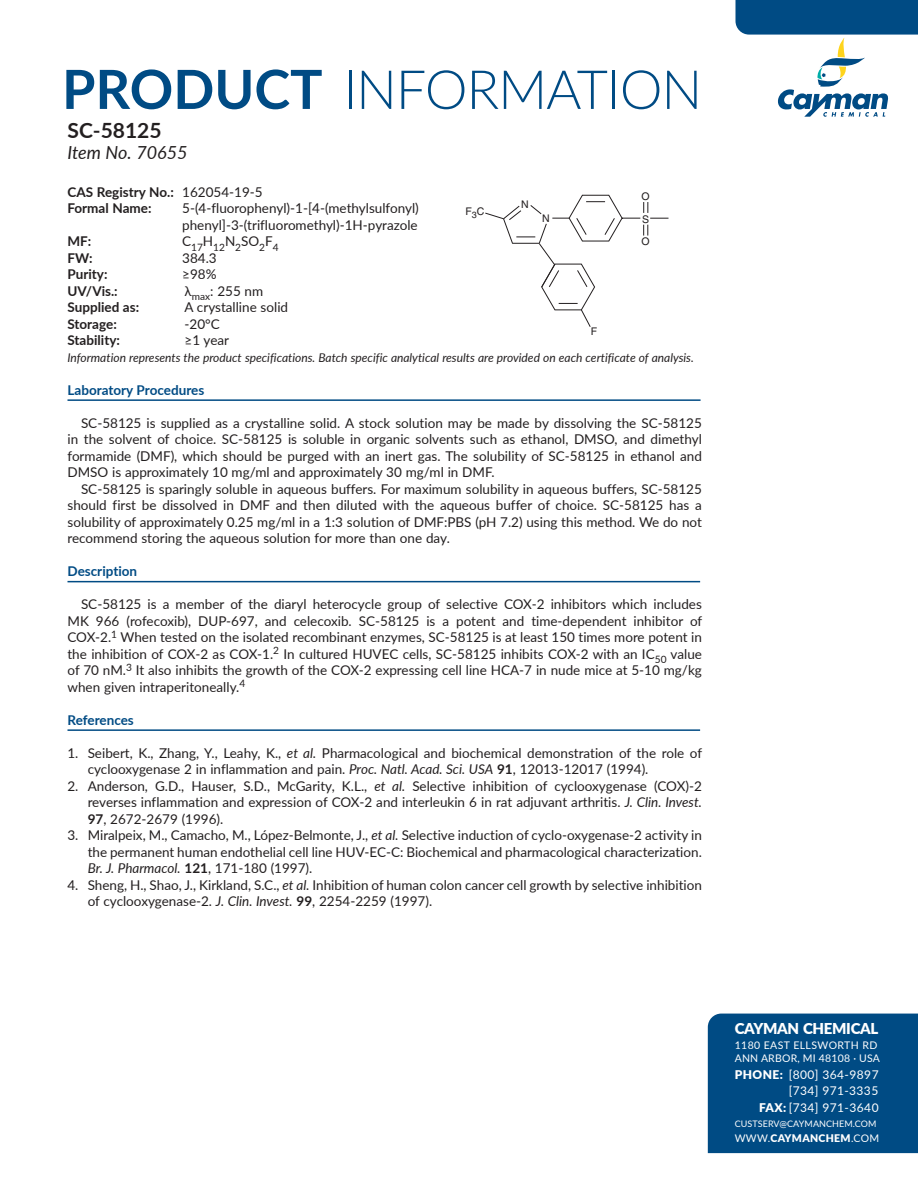
<style>
.page{position:relative;width:918px;height:1188px;background:#fff}
.page>*{position:absolute;margin:0;border:0;box-sizing:border-box;transform-origin:0 0}
.t1{font:300 54px "Lato";letter-spacing:-.02em;color:#004b84}
.ProductName{font:700 21px "Lato";color:#231f20}
.CatalogNo{font:italic 18px "Lato";color:#231f20}
.t2{font:900 15px "Lato";letter-spacing:-.02em;color:#fff}
.References{font:13.5px/16.5px "Lato";color:#231f20;text-align:justify}
.Info{font:13.5px/16.5px "Lato";color:#231f20}
.Info-2{font:700 13.5px "Lato";color:#231f20}
.ProductName-2{font:700 13.5px "Lato";color:#004b84}
.Info-3{font:italic 12px "Lato";color:#231f20}
.t3{font:12px/16.5px "Lato";letter-spacing:.035em;color:#fff;text-align:right}
.t4{font:10.5px/13.5px "Lato";letter-spacing:.025em;color:#fff}
.t5{font:900 10.5px "Lato";letter-spacing:.03em;color:#fff}
.t6{font:10.5px "Helvetica LT Std";color:#231f20}
.Info-4{font:10.2px "Lato";color:#231f20}
.t7{font:9px "Lato";letter-spacing:.01em;color:#fff}
.s1{font-weight:700}
.s2{font-weight:400}
.s3{font-style:italic}
.s4{font-weight:900}
</style>
<div class="page">
<div style="left:708px;top:1014px;width:210px;height:139px;background:#004b84"></div>
<hr style="left:68px;top:399px;width:633px;height:2px;background:#004b84">
<hr style="left:68px;top:581px;width:632px;height:1px;background:#004b84">
<hr style="left:68px;top:729px;width:632px;height:2px;background:#004b84">
<svg style="left:485px;top:194px;width:184px;height:133px"></svg>
<svg style="left:736px;top:0;width:182px;height:117px"></svg>
<h1 class="t1" style="left:62px;top:52px;width:642px"><span class="s1">PRODUCT</span> INFORMATION</h1>
<p class="ProductName" style="left:68px;top:115px;width:96px">SC-58125</p>
<p class="CatalogNo" style="left:68px;top:140px;width:122px">Item No. 70655</p>
<p class="Info-2" style="left:68px;top:182px;width:197px">CAS Registry No.: <span class="s2">162054-19-5</span></p>
<p class="Info-2" style="left:68px;top:199px;width:85px">Formal Name:</p>
<p class="Info" style="left:182px;top:200px;width:238px">5-(4-fluorophenyl)-1-[4-(methylsulfonyl) phenyl]-3-(trifluoromethyl)-1H-pyrazole</p>
<p class="Info-2" style="left:68px;top:232px;width:25px">MF:</p>
<p class="Info-4" style="left:182px;top:240px;width:98px"><sup>C</sup>17<sup>H</sup>12<sup>N</sup>2<sup>SO</sup>2<sup>F</sup>4</p>
<p class="Info-2" style="left:68px;top:248px;width:27px">FW:</p>
<p class="Info" style="left:182px;top:249px;width:36px">384.3</p>
<p class="Info-2" style="left:68px;top:265px;width:42px">Purity:</p>
<p class="Info" style="left:182px;top:266px;width:36px">≥98%</p>
<p class="Info-2" style="left:68px;top:281px;width:52px">UV/Vis.:</p>
<p class="Info" style="left:185px;top:282px;width:80px">λ<sub>max</sub>: 255 nm</p>
<p class="Info-2" style="left:68px;top:298px;width:73px">Supplied as:</p>
<p class="Info" style="left:184px;top:299px;width:105px">A crystalline solid</p>
<p class="Info-2" style="left:68px;top:314px;width:51px">Storage:</p>
<p class="Info" style="left:184px;top:315px;width:37px">-20°C</p>
<p class="Info-2" style="left:68px;top:331px;width:54px">Stability:</p>
<p class="Info" style="left:185px;top:332px;width:46px">≥1 year</p>
<p class="Info-3" style="left:68px;top:349px;width:628px">Information represents the product specifications. Batch specific analytical results are provided on each certificate of analysis.</p>
<p class="ProductName-2" style="left:68px;top:380px;width:138px">Laboratory Procedures</p>
<p class="References" style="left:68px;top:414px;width:636px;text-indent:14px">SC-58125 is supplied as a crystalline solid. A stock solution may be made by dissolving the SC-58125 in the solvent of choice. SC-58125 is soluble in organic solvents such as ethanol, DMSO, and dimethyl formamide (DMF), which should be purged with an inert gas. The solubility of SC-58125 in ethanol and DMSO is approximately 10 mg/ml and approximately 30 mg/ml in DMF.</p>
<p class="References" style="left:68px;top:480px;width:636px;text-indent:14px">SC-58125 is sparingly soluble in aqueous buffers. For maximum solubility in aqueous buffers, SC-58125 should first be dissolved in DMF and then diluted with the aqueous buffer of choice. SC-58125 has a solubility of approximately 0.25 mg/ml in a 1:3 solution of DMF:PBS (pH 7.2) using this method. We do not recommend storing the aqueous solution for more than one day.</p>
<p class="ProductName-2" style="left:68px;top:562px;width:71px">Description</p>
<p class="References" style="left:68px;top:596px;width:636px;text-indent:14px">SC-58125 is a member of the diaryl heterocycle group of selective COX-2 inhibitors which includes MK 966 (rofecoxib), DUP-697, and celecoxib. SC-58125 is a potent and time-dependent inhibitor of COX-2.<sup>1</sup> When tested on the isolated recombinant enzymes, SC-58125 is at least 150 times more potent in the inhibition of COX-2 as COX-1.<sup>2</sup> In cultured HUVEC cells, SC-58125 inhibits COX-2 with an IC<sub>50</sub> value of 70 nM.<sup>3</sup> It also inhibits the growth of the COX-2 expressing cell line HCA-7 in nude mice at 5-10 mg/kg when given intraperitoneally.<sup>4</sup></p>
<p class="ProductName-2" style="left:68px;top:710px;width:68px">References</p>
<p class="References" style="left:88px;top:744px;width:616px;text-indent:-20px">1. Seibert, K., Zhang, Y., Leahy, K., <span class="s3">et al.</span> Pharmacological and biochemical demonstration of the role of cyclooxygenase 2 in inflammation and pain. <span class="s3">Proc. Natl. Acad. Sci. USA</span> <span class="s1">91</span>, 12013-12017 (1994).</p>
<p class="References" style="left:88px;top:777px;width:616px;text-indent:-20px">2. Anderson, G.D., Hauser, S.D., McGarity, K.L., <span class="s3">et al.</span> Selective inhibition of cyclooxygenase (COX)-2 reverses inflammation and expression of COX-2 and interleukin 6 in rat adjuvant arthritis. <span class="s3">J. Clin. Invest.<br></span><span class="s1">97</span>, 2672-2679 (1996).</p>
<p class="References" style="left:88px;top:827px;width:616px;text-indent:-20px">3. Miralpeix, M., Camacho, M., López-Belmonte, J., <span class="s3">et al.</span> Selective induction of cyclo-oxygenase-2 activity in the permanent human endothelial cell line HUV-EC-C: Biochemical and pharmacological characterization.<br><span class="s3">Br. J. Pharmacol.</span> <span class="s1">121</span>, 171-180 (1997).</p>
<p class="References" style="left:88px;top:876px;width:616px;text-indent:-20px">4. Sheng, H., Shao, J., Kirkland, S.C., <span class="s3">et al.</span> Inhibition of human colon cancer cell growth by selective inhibition of cyclooxygenase-2. <span class="s3">J. Clin. Invest.</span> <span class="s1">99</span>, 2254-2259 (1997).</p>
<p class="t6" style="left:642px;top:190px;width:10px">O</p>
<p class="t6" style="left:642px;top:236px;width:10px">O</p>
<p class="t6" style="left:521px;top:199px;width:9px">N</p>
<p class="t6" style="left:465px;top:205px;width:21px">F<sub>3</sub>C</p>
<p class="t6" style="left:542px;top:212px;width:9px">N</p>
<p class="t6" style="left:642px;top:213px;width:9px">S</p>
<p class="t6" style="left:591px;top:326px;width:8px">F</p>
<p class="t2" style="left:735px;top:1017px;width:145px">CAYMAN CHEMICAL</p>
<p class="t4" style="left:735px;top:1038px;width:147px">1180 EAST ELLSWORTH RD<br>ANN ARBOR, MI 48108 · USA</p>
<p class="t3" style="left:735px;top:1066px;width:145px"><span class="s4">PHONE:</span> [800] 364-9897 [734] 971-3335<br><span class="s4">FAX:</span> [734] 971-3640</p>
<p class="t7" style="left:735px;top:1117px;width:143px">CUSTSERV@CAYMANCHEM.COM</p>
<p class="t5" style="left:735px;top:1130px;width:146px"><span class="s2">WWW.</span>CAYMANCHEM<span class="s2">.COM</span></p>
</div>
